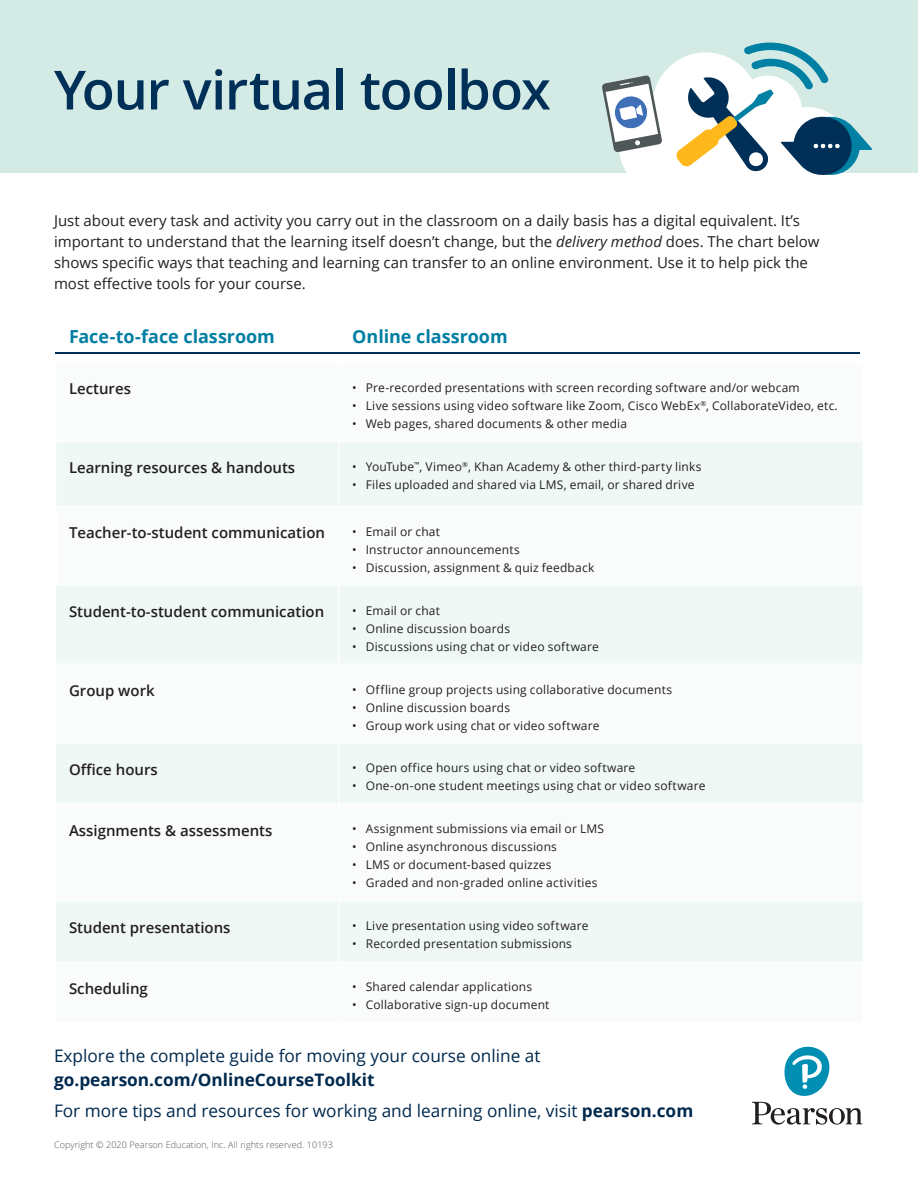
<style>
.page{position:relative;width:918px;height:1188px;background:#fff}
.page>*{position:absolute;margin:0;border:0;box-sizing:border-box;transform-origin:0 0}
.Head_1{font:600 54px "Open Sans";letter-spacing:-.025em;color:#003057}
.Body_-_10_pt{font:700 18px "Open Sans";letter-spacing:-.005em;color:#007fa3}
.Body_1{font:17.25px/24px "Open Sans";color:#00294e}
.Body_1-2{font:15px/21px "Open Sans";color:#231f20}
.Body_1-3{font:600 15px "Open Sans";color:#231f20}
.t1{font:12px "Open Sans";letter-spacing:.015em;color:#231f20}
.Copyright{font:300 9px "Open Sans";letter-spacing:.01em;color:#4d5759}
.s1{font-style:italic}
.s2{font-weight:700}
</style>
<div class="page">
<div style="left:0;top:0;width:918px;height:173px;background:#d4eae4"></div>
<svg style="left:56px;top:442px;width:806px;height:519px;fill:#f0f8f6"></svg>
<hr style="left:338px;top:442px;width:1px;height:64px;background:#fff">
<hr style="left:54px;top:506px;width:285px;height:1px;background:#fff">
<hr style="left:339px;top:506px;width:524px;height:1px;background:#fff">
<hr style="left:338px;top:507px;width:1px;height:78px;background:#fff">
<hr style="left:338px;top:665px;width:1px;height:77px;background:#fff">
<hr style="left:338px;top:805px;width:1px;height:95px;background:#fff">
<hr style="left:54px;top:507px;width:3px;height:78px;background:#fff">
<hr style="left:55px;top:585px;width:284px;height:1px;background:#fff">
<hr style="left:339px;top:585px;width:524px;height:1px;background:#fff">
<hr style="left:338px;top:586px;width:2px;height:78px;background:#fff">
<hr style="left:55px;top:664px;width:284px;height:1px;background:#fff">
<hr style="left:339px;top:664px;width:524px;height:1px;background:#fff">
<hr style="left:55px;top:742px;width:284px;height:2px;background:#fff">
<hr style="left:339px;top:742px;width:524px;height:2px;background:#fff">
<hr style="left:338px;top:744px;width:2px;height:59px;background:#fff">
<hr style="left:55px;top:803px;width:284px;height:2px;background:#fff">
<hr style="left:339px;top:803px;width:524px;height:2px;background:#fff">
<hr style="left:55px;top:900px;width:284px;height:1px;background:#fff">
<hr style="left:339px;top:900px;width:524px;height:1px;background:#fff">
<hr style="left:338px;top:901px;width:2px;height:60px;background:#fff">
<hr style="left:56px;top:352px;width:804px;height:2px;background:#003057">
<svg style="left:752px;top:1046px;width:110px;height:79px"></svg>
<svg style="left:602px;top:42px;width:271px;height:133px"></svg>
<p class="Head_1" style="left:54px;top:53px;width:498px">Your virtual toolbox</p>
<p class="Body_1-2" style="left:54px;top:210px;width:767px">Just about every task and activity you carry out in the classroom on a daily basis has a digital equivalent. It’s important to understand that the learning itself doesn’t change, but the <span class="s1">delivery method</span> does. The chart below shows specific ways that teaching and learning can transfer to an online environment. Use it to help pick the most effective tools for your course.</p>
<p class="Body_-_10_pt" style="left:69px;top:324px;width:208px">Face-to-face classroom</p>
<p class="Body_-_10_pt" style="left:352px;top:324px;width:157px">Online classroom</p>
<p class="Body_1-3" style="left:69px;top:379px;width:64px">Lectures</p>
<p class="t1" style="left:352px;top:379px;width:449px">• Pre-recorded presentations with screen recording software and/or webcam</p>
<p class="t1" style="left:352px;top:397px;width:487px">• Live sessions using video software like Zoom, Cisco WebEx<sup>®</sup>, CollaborateVideo, etc.</p>
<p class="t1" style="left:352px;top:415px;width:276px">• Web pages, shared documents &amp; other media</p>
<p class="Body_1-3" style="left:69px;top:457px;width:228px">Learning resources &amp; handouts</p>
<p class="t1" style="left:352px;top:458px;width:351px">• YouTube<sup>™</sup>, Vimeo<sup>®</sup>, Khan Academy &amp; other third-party links</p>
<p class="t1" style="left:352px;top:476px;width:344px">• Files uploaded and shared via LMS, email, or shared drive</p>
<p class="Body_1-3" style="left:69px;top:522px;width:258px">Teacher-to-student communication</p>
<p class="t1" style="left:352px;top:523px;width:89px">• Email or chat</p>
<p class="t1" style="left:352px;top:541px;width:169px">• Instructor announcements</p>
<p class="t1" style="left:352px;top:559px;width:244px">• Discussion, assignment &amp; quiz feedback</p>
<p class="Body_1-3" style="left:69px;top:601px;width:257px">Student-to-student communication</p>
<p class="t1" style="left:352px;top:602px;width:89px">• Email or chat</p>
<p class="t1" style="left:352px;top:620px;width:159px">• Online discussion boards</p>
<p class="t1" style="left:352px;top:638px;width:248px">• Discussions using chat or video software</p>
<p class="Body_1-3" style="left:69px;top:680px;width:87px">Group work</p>
<p class="t1" style="left:352px;top:681px;width:321px">• Offline group projects using collaborative documents</p>
<p class="t1" style="left:352px;top:699px;width:159px">• Online discussion boards</p>
<p class="t1" style="left:352px;top:717px;width:249px">• Group work using chat or video software</p>
<p class="Body_1-3" style="left:69px;top:759px;width:90px">Office hours</p>
<p class="t1" style="left:352px;top:760px;width:285px">• Open office hours using chat or video software</p>
<p class="t1" style="left:352px;top:778px;width:355px">• One-on-one student meetings using chat or video software</p>
<p class="Body_1-3" style="left:69px;top:820px;width:205px">Assignments &amp; assessments</p>
<p class="t1" style="left:352px;top:821px;width:253px">• Assignment submissions via email or LMS</p>
<p class="t1" style="left:352px;top:839px;width:206px">• Online asynchronous discussions</p>
<p class="t1" style="left:352px;top:857px;width:201px">• LMS or document-based quizzes</p>
<p class="t1" style="left:352px;top:875px;width:247px">• Graded and non-graded online activities</p>
<p class="Body_1-3" style="left:69px;top:917px;width:163px">Student presentations</p>
<p class="t1" style="left:352px;top:918px;width:238px">• Live presentation using video software</p>
<p class="t1" style="left:352px;top:936px;width:221px">• Recorded presentation submissions</p>
<p class="Body_1-3" style="left:69px;top:978px;width:80px">Scheduling</p>
<p class="t1" style="left:352px;top:979px;width:181px">• Shared calendar applications</p>
<p class="t1" style="left:352px;top:997px;width:199px">• Collaborative sign-up document</p>
<p class="Body_1" style="left:54px;top:1044px;width:488px">Explore the complete guide for moving your course online at <span class="s2">go.pearson.com/OnlineCourseToolkit</span></p>
<p class="Body_1" style="left:54px;top:1098px;width:641px">For more tips and resources for working and learning online, visit <span class="s2">pearson.com</span></p>
<p class="Copyright" style="left:54px;top:1138px;width:281px">Copyright © 2020 Pearson Education, Inc. All rights reserved. 10193</p>
</div>
